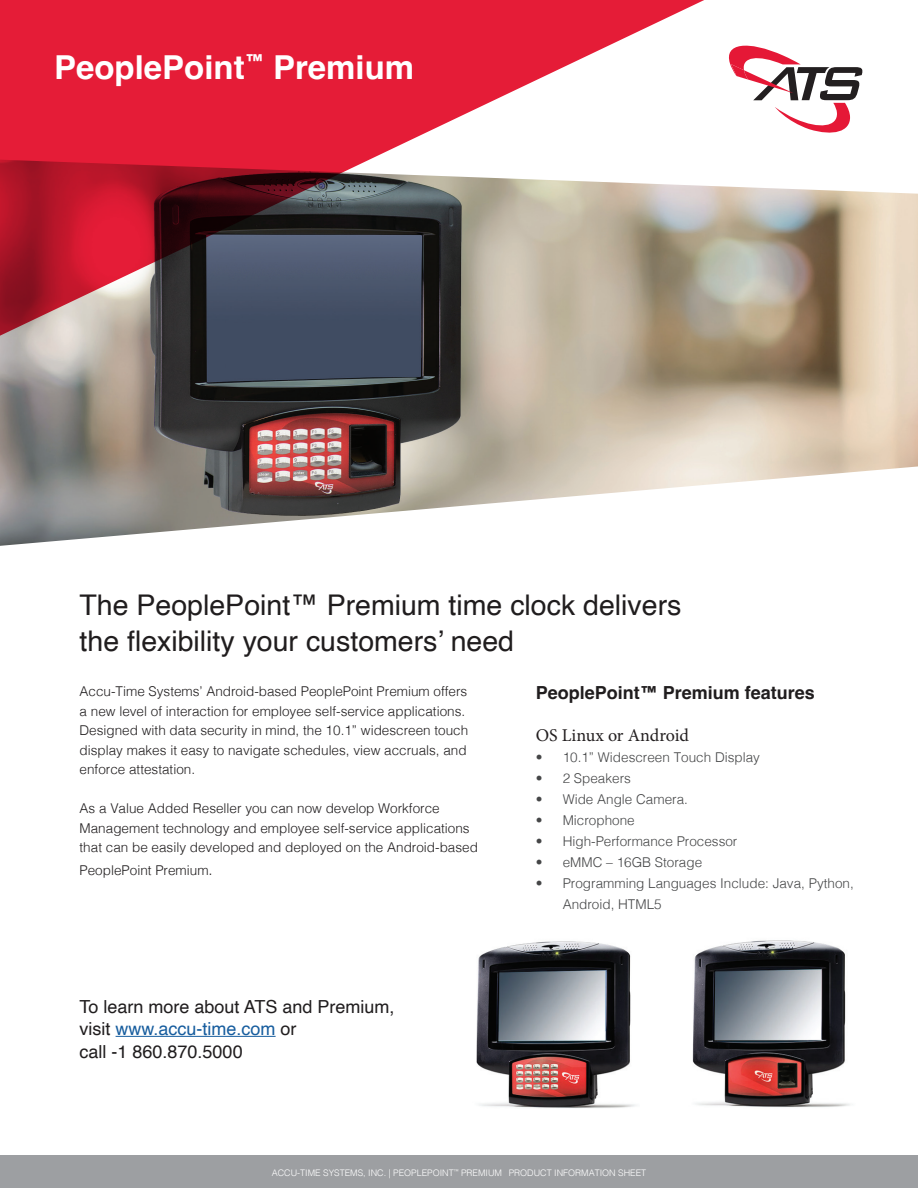
<style>
.page{position:relative;width:918px;height:1188px;background:#fff}
.page>*{position:absolute;margin:0;border:0;box-sizing:border-box;transform-origin:0 0}
.t1{font:700 33px "Helvetica";color:#fff}
.t2{font:28.5px/36px "Helvetica";color:#201d1e}
.t3{font:18px/22.5px "Helvetica";color:#201d1e}
.t4{font:700 18px "Helvetica";color:#201d1e}
.t5{font:18px "Minion Pro";color:#231f20}
.t6{font:300 13.5px/19.5px "Helvetica";color:#201d1e}
.t7{font:300 13.5px/21px "Helvetica";color:#454647}
.t8{font:300 9px "Helvetica";color:#fff}
.s1{font-size:15px}
.s2{color:#175d9e}
</style>
<div class="page">
<img style="left:0;top:186px;width:918px;height:360px">
<svg style="left:0;top:0;width:707px;height:341px;background:#b95f6a"></svg>
<svg style="left:729px;top:45px;width:134px;height:88px"></svg>
<div style="left:0;top:1156px;width:918px;height:32px;background:#9d9fa2"></div>
<hr style="left:116px;top:1036px;width:160px;height:1px;background:#175d9e">
<img style="left:476px;top:941px;width:160px;height:167px">
<img style="left:692px;top:940px;width:158px;height:167px">
<h1 class="t1" style="left:54px;top:47px;width:362px">PeoplePoint<sup>™</sup> Premium</h1>
<h2 class="t2" style="left:80px;top:588px;width:603px">The PeoplePoint™ Premium time clock delivers the flexibility your customers’ need</h2>
<p class="t6" style="left:80px;top:681px;width:390px">Accu-Time Systems’ Android-based PeoplePoint Premium offers a new level of interaction for employee self-service applications.<br>Designed with data security in mind, the 10.1” widescreen touch display makes it easy to navigate schedules, view accruals, and enforce attestation.</p>
<p class="t6" style="left:80px;top:798px;width:400px">As a Value Added Reseller you can now develop Workforce<br>Management technology and employee self-service applications that can be easily developed and deployed on the Android-based</p>
<p class="t6" style="left:80px;top:859px;width:135px">PeoplePoint Premium<span class="s1">.</span></p>
<h3 class="t3" style="left:80px;top:995px;width:316px">To learn more about ATS and Premium, visit <span class="s2">www.accu-time.com</span> or<br>call -1 860.870.5000</h3>
<h3 class="t4" style="left:536px;top:681px;width:281px">PeoplePoint™ Premium features</h3>
<h3 class="t5" style="left:536px;top:723px;width:155px">OS Linux or Android</h3>
<p class="t7" style="left:536px;top:746px;width:226px">• 10.1” Widescreen Touch Display</p>
<p class="t7" style="left:536px;top:767px;width:97px">• 2 Speakers</p>
<p class="t7" style="left:536px;top:788px;width:154px">• Wide Angle Camera.</p>
<p class="t7" style="left:536px;top:809px;width:101px">• Microphone</p>
<p class="t7" style="left:536px;top:830px;width:203px">• High-Performance Processor</p>
<p class="t7" style="left:536px;top:851px;width:168px">• eMMC – 16GB Storage</p>
<p class="t7" style="left:563px;top:872px;width:293px;text-indent:-27px">• Programming Languages Include: Java, Python,<br>Android, HTML5</p>
<p class="t8" style="left:272px;top:1166px;width:376px">ACCU-TIME SYSTEMS, INC. | PEOPLEPOINT<sup>™</sup> PREMIUM PRODUCT INFORMATION SHEET</p>
</div>
